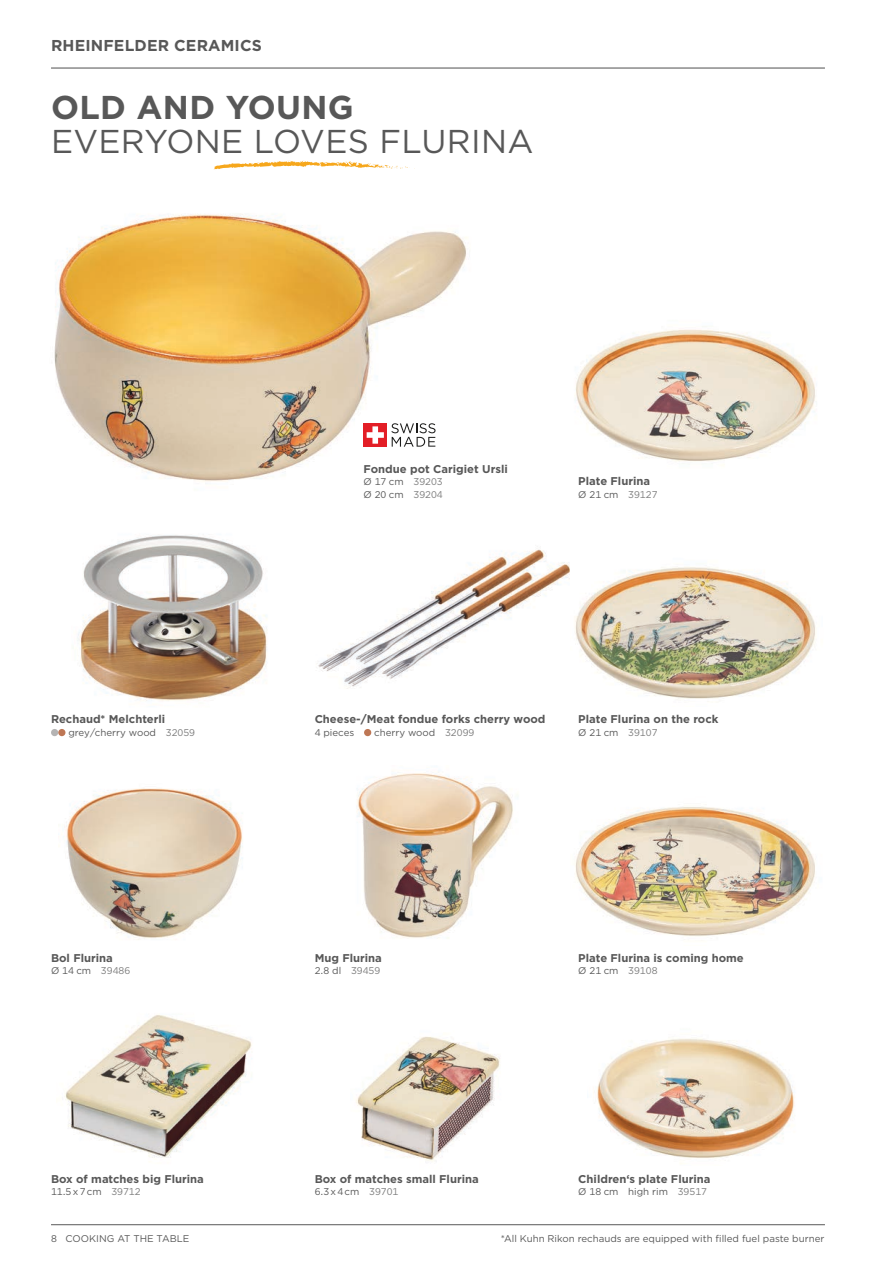
<style>
.page{position:relative;width:893px;height:1263px;background:#fff}
.page>*{position:absolute;margin:0;border:0;box-sizing:border-box;transform-origin:0 0}
.t1{font:33px "Gotham";letter-spacing:.01em;color:#585858}
.t2{font:700 33px "Gotham";letter-spacing:.01em;color:#585858}
.t3{font:700 15.75px "Gotham";letter-spacing:.01em;color:#585858}
.t4{font:700 11.25px "Gotham";color:#585858}
.t5{font:9.75px/12.8px "Gotham";color:#585858}
.s1{color:#7d7d7d}
</style>
<div class="page">
<img style="left:318px;top:549px;width:252px;height:140px">
<img style="left:54px;top:213px;width:414px;height:269px">
<img style="left:575px;top:329px;width:241px;height:133px">
<img style="left:575px;top:567px;width:241px;height:132px">
<img style="left:575px;top:806px;width:240px;height:130px">
<img style="left:597px;top:1038px;width:198px;height:126px">
<img style="left:64px;top:788px;width:179px;height:152px">
<img style="left:357px;top:773px;width:156px;height:166px">
<img style="left:65px;top:1014px;width:187px;height:144px">
<img style="left:356px;top:1036px;width:144px;height:126px">
<img style="left:77px;top:535px;width:190px;height:166px">
<svg style="left:214px;top:161px;width:201px;height:9px"></svg>
<div style="left:364px;top:729px;width:7px;height:7px;background:#be7755;border-radius:50%"></div>
<div style="left:51px;top:729px;width:7px;height:7px;background:#b4b3b3;border-radius:50%"></div>
<div style="left:58px;top:729px;width:7px;height:7px;background:#be7755;border-radius:50%"></div>
<div style="left:360px;top:420px;width:79px;height:30px;background:#fff"></div>
<div style="left:363px;top:423px;width:24px;height:24px;background:#e31e26"></div>
<svg style="left:367px;top:426px;width:17px;height:18px"></svg>
<svg style="left:391px;top:423px;width:44px;height:24px"></svg>
<hr style="left:51px;top:1224px;width:774px;height:1px;background:#585858">
<hr style="left:51px;top:68px;width:774px;height:1px;background:#585858">
<h2 class="t3" style="left:51px;top:35px;width:212px">RHEINFELDER CERAMICS</h2>
<h1 class="t2" style="left:51px;top:85px;width:304px">OLD AND YOUNG</h1>
<h1 class="t1" style="left:51px;top:120px;width:484px">EVERYONE LOVES FLURINA</h1>
<p class="t4" style="left:364px;top:461px;width:146px">Fondue pot Carigiet Ursli</p>
<p class="t5" style="left:364px;top:475px;width:81px">Ø 17 cm <span class="s1">39203<br></span>Ø 20 cm <span class="s1">39204</span></p>
<p class="t4" style="left:578px;top:474px;width:73px">Plate Flurina</p>
<p class="t5" style="left:578px;top:488px;width:81px">Ø 21 cm <span class="s1">39127</span></p>
<p class="t4" style="left:51px;top:712px;width:116px">Rechaud* Melchterli</p>
<p class="t5" style="left:68px;top:726px;width:128px">grey/cherry wood <span class="s1">32059</span></p>
<p class="t4" style="left:315px;top:712px;width:232px">Cheese-/Meat fondue forks cherry wood</p>
<p class="t5" style="left:315px;top:726px;width:41px">4 pieces</p>
<p class="t5" style="left:374px;top:726px;width:102px">cherry wood <span class="s1">32099</span></p>
<p class="t4" style="left:578px;top:712px;width:142px">Plate Flurina on the rock</p>
<p class="t5" style="left:578px;top:726px;width:81px">Ø 21 cm <span class="s1">39107</span></p>
<p class="t4" style="left:51px;top:950px;width:63px">Bol Flurina</p>
<p class="t5" style="left:51px;top:964px;width:81px">Ø 14 cm <span class="s1">39486</span></p>
<p class="t4" style="left:315px;top:950px;width:69px">Mug Flurina</p>
<p class="t5" style="left:315px;top:964px;width:67px">2.8 dl <span class="s1">39459</span></p>
<p class="t4" style="left:578px;top:950px;width:167px">Plate Flurina is coming home</p>
<p class="t5" style="left:578px;top:964px;width:81px">Ø 21 cm <span class="s1">39108</span></p>
<p class="t4" style="left:51px;top:1171px;width:154px">Box of matches big Flurina</p>
<p class="t5" style="left:51px;top:1185px;width:91px">11.5 x 7 cm <span class="s1">39712</span></p>
<p class="t4" style="left:315px;top:1171px;width:166px">Box of matches small Flurina</p>
<p class="t5" style="left:315px;top:1185px;width:85px">6.3 x 4 cm <span class="s1">39701</span></p>
<p class="t4" style="left:578px;top:1171px;width:134px">Children‘s plate Flurina</p>
<p class="t5" style="left:578px;top:1185px;width:130px">Ø 18 cm high rim <span class="s1">39517</span></p>
<p class="t5" style="left:51px;top:1232px;width:140px">8 COOKING AT THE TABLE</p>
<p class="t5" style="left:501px;top:1232px;width:325px">*All Kuhn Rikon rechauds are equipped with filled fuel paste burner</p>
</div>
